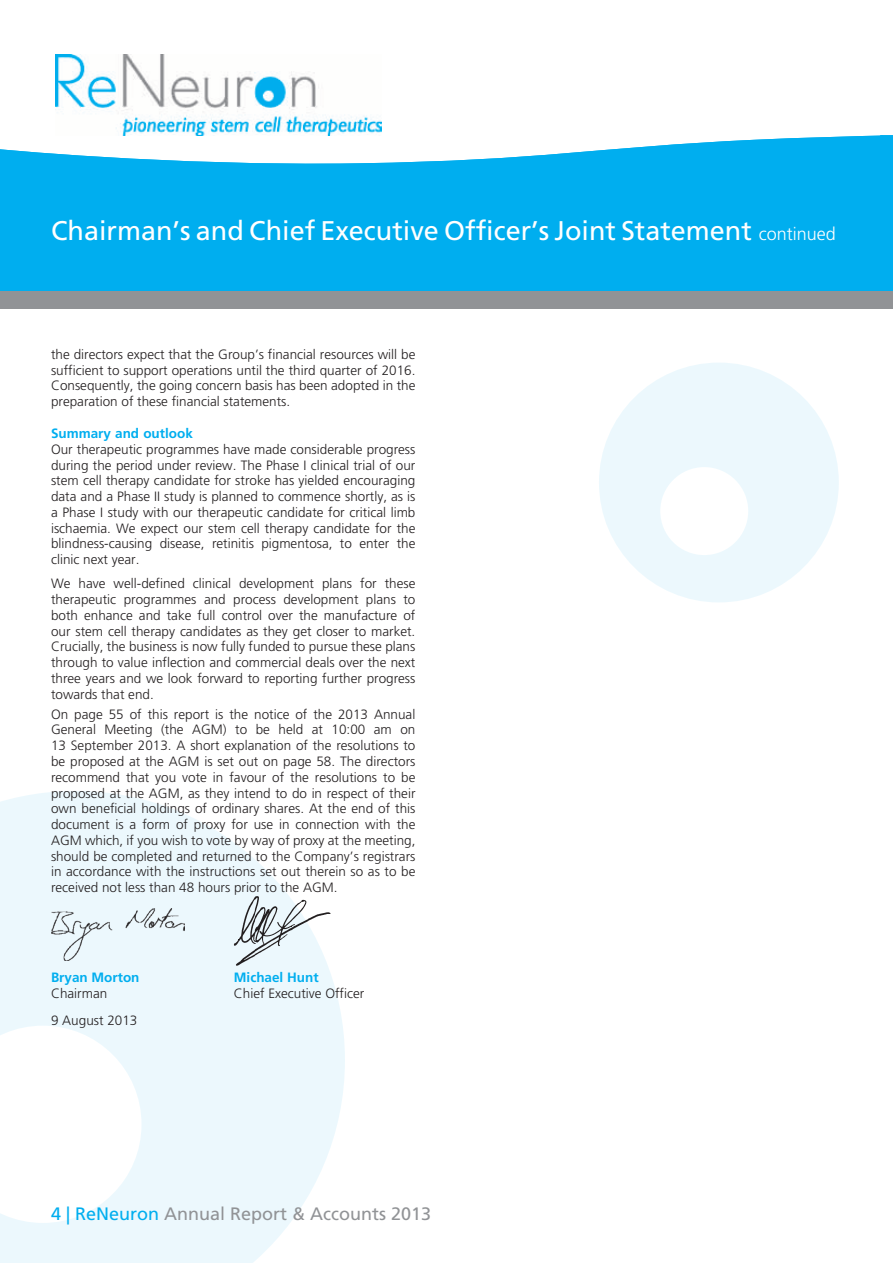
<style>
.page{position:relative;width:893px;height:1263px;background:#fff}
.page>*{position:absolute;margin:0;border:0;box-sizing:border-box;transform-origin:0 0}
.t1{font:27px "Frutiger LT";color:#fff}
.t2{font:18px "Frutiger LT";color:#919396}
.t3{font:300 13.5px/15.8px "Frutiger LT Std";color:#231f20;text-align:justify}
.t4{font:700 13.5px "Frutiger LT Std";color:#00aeef}
.s1{font-weight:300;font-size:18px}
.s2{color:#00aeef}
</style>
<div class="page">
<img style="left:55px;top:54px;width:326px;height:77px">
<svg style="left:0;top:791px;width:345px;height:472px;fill:#ecf8fd"></svg>
<svg style="left:599px;top:363px;width:240px;height:239px;fill:#ecf8fd"></svg>
<svg style="left:0;top:131px;width:893px;height:160px;background:#22b8f1"></svg>
<div style="left:0;top:291px;width:893px;height:18px;background:#919396"></div>
<img style="left:51px;top:908px;width:134px;height:53px">
<svg style="left:234px;top:896px;width:97px;height:70px"></svg>
<h1 class="t1" style="left:51px;top:214px;width:786px">Chairman’s and Chief Executive Officer’s Joint Statement <span class="s1">continued</span></h1>
<p class="t3" style="left:51px;top:346px;width:366px">the directors expect that the Group’s financial resources will be sufficient to support operations until the third quarter of 2016.<br>Consequently, the going concern basis has been adopted in the preparation of these financial statements.</p>
<p class="t4" style="left:51px;top:425px;width:143px">Summary and outlook</p>
<p class="t3" style="left:51px;top:442px;width:366px">Our therapeutic programmes have made considerable progress during the period under review. The Phase I clinical trial of our stem cell therapy candidate for stroke has yielded encouraging data and a Phase II study is planned to commence shortly, as is a Phase I study with our therapeutic candidate for critical limb ischaemia. We expect our stem cell therapy candidate for the blindness-causing disease, retinitis pigmentosa, to enter the clinic next year.</p>
<p class="t3" style="left:51px;top:576px;width:366px">We have well-defined clinical development plans for these therapeutic programmes and process development plans to both enhance and take full control over the manufacture of our stem cell therapy candidates as they get closer to market.<br>Crucially, the business is now fully funded to pursue these plans through to value inflection and commercial deals over the next three years and we look forward to reporting further progress towards that end.</p>
<p class="t3" style="left:51px;top:706px;width:366px">On page 55 of this report is the notice of the 2013 Annual General Meeting (the AGM) to be held at 10:00 am on 13 September 2013. A short explanation of the resolutions to be proposed at the AGM is set out on page 58. The directors recommend that you vote in favour of the resolutions to be proposed at the AGM, as they intend to do in respect of their own beneficial holdings of ordinary shares. At the end of this document is a form of proxy for use in connection with the AGM which, if you wish to vote by way of proxy at the meeting, should be completed and returned to the Company’s registrars in accordance with the instructions set out therein so as to be received not less than 48 hours prior to the AGM.</p>
<p class="t4" style="left:51px;top:969px;width:90px">Bryan Morton</p>
<p class="t4" style="left:234px;top:969px;width:86px">Michael Hunt</p>
<p class="t3" style="left:51px;top:986px;width:58px">Chairman</p>
<p class="t3" style="left:234px;top:986px;width:132px">Chief Executive Officer</p>
<p class="t3" style="left:51px;top:1012px;width:88px">9 August 2013</p>
<h2 class="t2" style="left:51px;top:1204px;width:382px"><span class="s2">4 | ReNeuron</span> Annual Report &amp; Accounts 2013</h2>
</div>
